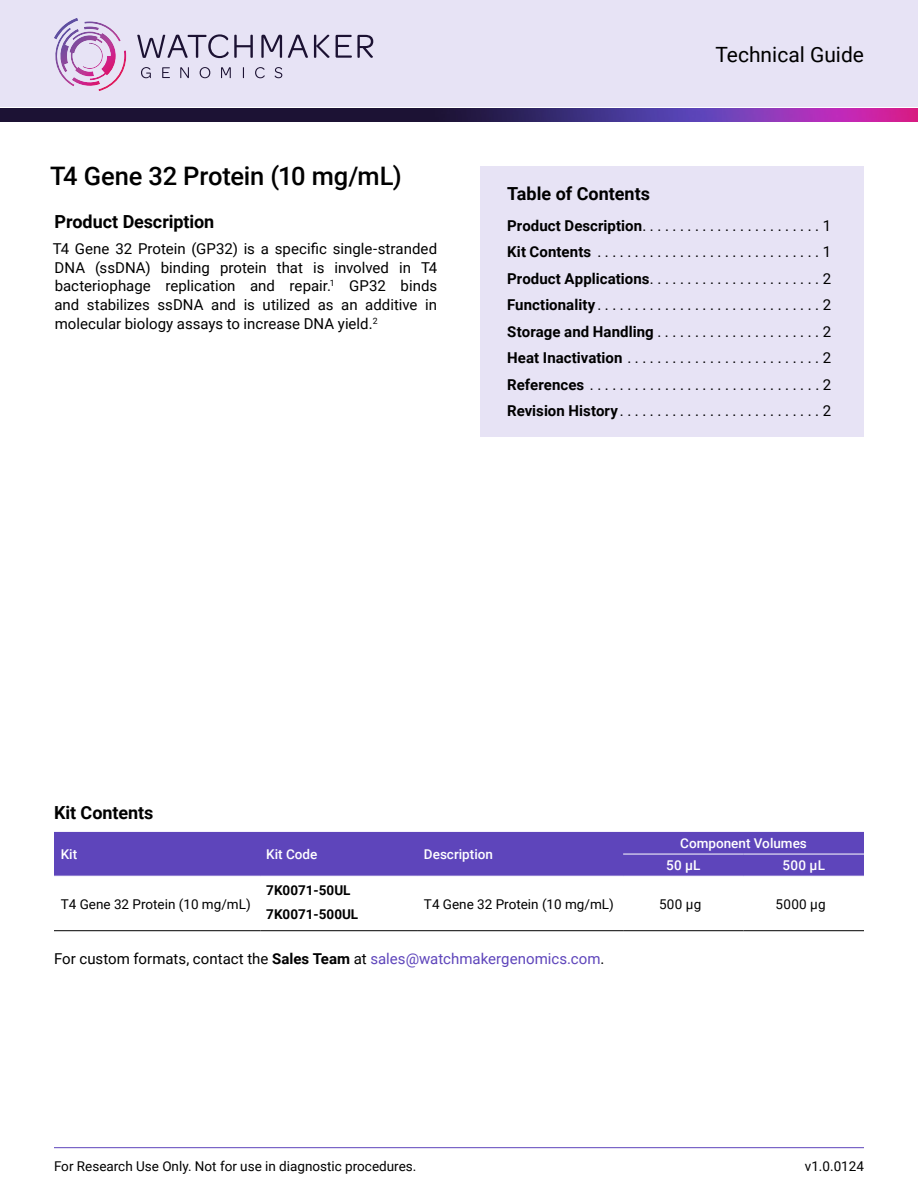
<style>
.page{position:relative;width:918px;height:1188px;background:#fff}
.page>*{position:absolute;margin:0;border:0;box-sizing:border-box;transform-origin:0 0}
.t1{font:500 25.5px "Roboto";letter-spacing:-.01em;color:#000}
.t2{font:21px "Roboto";color:#000}
.t3{font:700 18px "Roboto";color:#000}
.t4{font:15px/26.5px "Roboto";color:#000;text-align:justify}
.t5{font:13.5px "Roboto";color:#000}
.t6{font:500 13.5px/22.2px "Roboto";color:#fff}
.t7{font:700 13.5px/23.5px "Roboto";color:#000}
.s1{font-weight:700}
.s2{color:#5e45bb}
</style>
<div class="page">
<div style="left:0;top:0;width:918px;height:107px;background:#e7e3f5"></div>
<img style="left:0;top:108px;width:918px;height:14px">
<svg style="left:141px;top:67px;width:10px;height:11px"></svg>
<svg style="left:162px;top:67px;width:8px;height:11px"></svg>
<svg style="left:180px;top:67px;width:9px;height:11px"></svg>
<svg style="left:200px;top:67px;width:10px;height:11px"></svg>
<svg style="left:221px;top:67px;width:10px;height:11px"></svg>
<svg style="left:255px;top:67px;width:10px;height:11px"></svg>
<svg style="left:275px;top:67px;width:7px;height:11px"></svg>
<svg style="left:137px;top:34px;width:116px;height:24px"></svg>
<svg style="left:261px;top:35px;width:21px;height:23px"></svg>
<svg style="left:288px;top:35px;width:20px;height:23px"></svg>
<svg style="left:314px;top:35px;width:16px;height:23px"></svg>
<svg style="left:336px;top:35px;width:37px;height:23px"></svg>
<svg style="left:54px;top:18px;width:72px;height:73px"></svg>
<hr style="left:54px;top:1147px;width:810px;height:1px;background:#5e45bb">
<div style="left:480px;top:166px;width:384px;height:270px;background:#e7e3f5"></div>
<div style="left:54px;top:832px;width:810px;height:44px;background:#5e45bb"></div>
<hr style="left:418px;top:930px;width:205px;height:1px;background:#000">
<hr style="left:623px;top:930px;width:121px;height:1px;background:#000">
<hr style="left:744px;top:930px;width:120px;height:1px;background:#000">
<hr style="left:260px;top:930px;width:158px;height:1px;background:#000">
<hr style="left:54px;top:930px;width:206px;height:1px;background:#000">
<hr style="left:623px;top:854px;width:121px;height:1px;background:#fff">
<hr style="left:744px;top:854px;width:120px;height:1px;background:#fff">
<h1 class="t1" style="left:50px;top:165px;width:353px">T4 Gene 32 Protein (10 mg/mL)</h1>
<p class="t3" style="left:55px;top:215px;width:161px">Product Description</p>
<p class="t4" style="left:53px;top:239px;width:386px;line-height:18.8px">T4 Gene 32 Protein (GP32) is a specific single-stranded DNA (ssDNA) binding protein that is involved in T4 bacteriophage replication and repair.<sup>1</sup> GP32 binds and stabilizes ssDNA and is utilized as an additive in molecular biology assays to increase DNA yield.<sup>2</sup></p>
<h2 class="t2" style="left:715px;top:46px;width:150px">Technical Guide</h2>
<p class="t3" style="left:507px;top:186px;width:144px">Table of Contents</p>
<p class="t4" style="left:507px;top:212px;width:326px"><span class="s1">Product Description</span> ........................1<br><span class="s1">Kit Contents</span> ..............................1<br><span class="s1">Product Applications</span> .......................2<br><span class="s1">Functionality</span> ..............................2<br><span class="s1">Storage and Handling</span> ......................2<br><span class="s1">Heat Inactivation</span> ..........................2<br><span class="s1">References</span> ...............................2<br><span class="s1">Revision History</span> ...........................2</p>
<p class="t3" style="left:54px;top:805px;width:101px">Kit Contents</p>
<p class="t6" style="left:61px;top:844px;width:18px">Kit</p>
<p class="t6" style="left:266px;top:844px;width:53px">Kit Code</p>
<p class="t6" style="left:424px;top:844px;width:71px">Description</p>
<p class="t6" style="left:666px;top:833px;width:142px;text-indent:14px">Component Volumes<br>50 µL</p>
<p class="t6" style="left:783px;top:855px;width:44px">500 µL</p>
<p class="t5" style="left:61px;top:894px;width:191px">T4 Gene 32 Protein (10 mg/mL)</p>
<p class="t7" style="left:266px;top:880px;width:94px">7K0071-50UL<br>7K0071-500UL</p>
<p class="t5" style="left:424px;top:894px;width:191px">T4 Gene 32 Protein (10 mg/mL)</p>
<p class="t5" style="left:659px;top:894px;width:44px">500 µg</p>
<p class="t5" style="left:776px;top:894px;width:52px">5000 µg</p>
<p class="t4" style="left:54px;top:945px;width:552px">For custom formats, contact the <span class="s1">Sales Team</span> at <span class="s2">sales@watchmakergenomics.com</span>.</p>
<p class="t5" style="left:54px;top:1160px;width:364px">For Research Use Only. Not for use in diagnostic procedures.</p>
<p class="t5" style="left:805px;top:1160px;width:61px">v1.0.0124</p>
</div>
